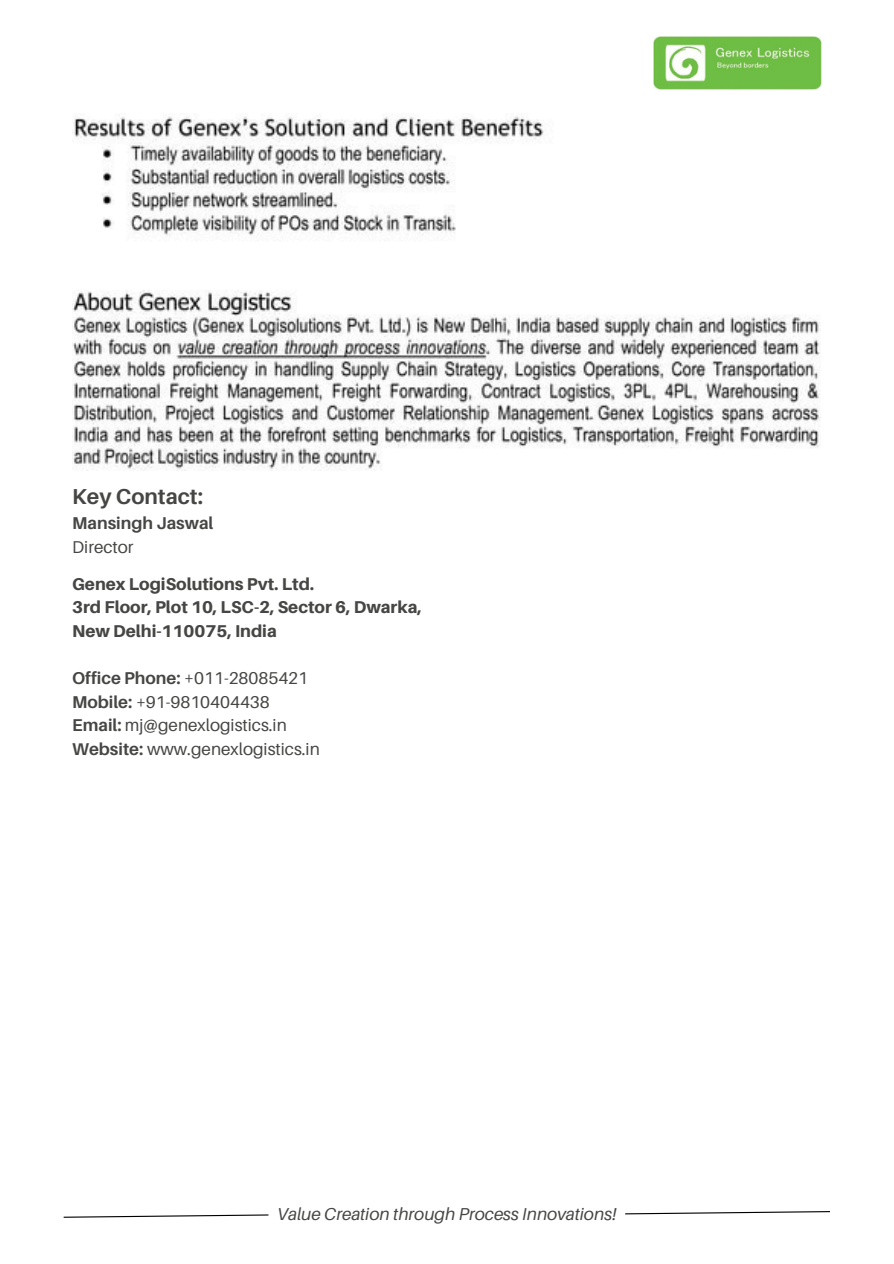
<style>
.page{position:relative;width:894px;height:1264px;background:#fff}
.page>*{position:absolute;margin:0;border:0;box-sizing:border-box;transform-origin:0 0}
.t1{font:700 21.6px "Aileron";color:#464644}
.t2{font:italic 17.25px "Aileron";color:#464644}
.t3{font:17.1px "Aileron";color:#464644}
.t4{font:800 17.1px/23.7px "Aileron";color:#464644}
.t5{font:700 17.1px "Aileron";color:#464644}
.s1{font-weight:700}
</style>
<div class="page">
<svg style="left:625px;top:1211px;width:205px;height:3px"></svg>
<svg style="left:63px;top:1214px;width:206px;height:4px"></svg>
<img style="left:653px;top:37px;width:168px;height:52px">
<img style="left:72px;top:116px;width:748px;height:355px">
<p class="t1" style="left:72px;top:483px;width:132px">Key Contact:</p>
<p class="t5" style="left:72px;top:512px;width:143px">Mansingh Jaswal</p>
<p class="t3" style="left:72px;top:536px;width:63px">Director</p>
<p class="t4" style="left:72px;top:571px;width:351px">Genex LogiSolutions Pvt. Ltd.<br>3rd Floor, Plot 10, LSC-2, Sector 6, Dwarka,<br>New Delhi-110075, India</p>
<p class="t3" style="left:72px;top:667px;width:237px"><span class="s1">Office Phone:</span> +011-28085421</p>
<p class="t3" style="left:72px;top:691px;width:199px"><span class="s1">Mobile:</span> +91-9810404438</p>
<h1 class="t3" style="left:72px;top:715px;width:216px"><span class="s1">Email:</span> mj@genexlogistics.in</h1>
<p class="t3" style="left:72px;top:738px;width:249px"><span class="s1">Website:</span> www.genexlogistics.in</p>
<p class="t2" style="left:277px;top:1202px;width:341px">Value Creation through Process Innovations!</p>
</div>
